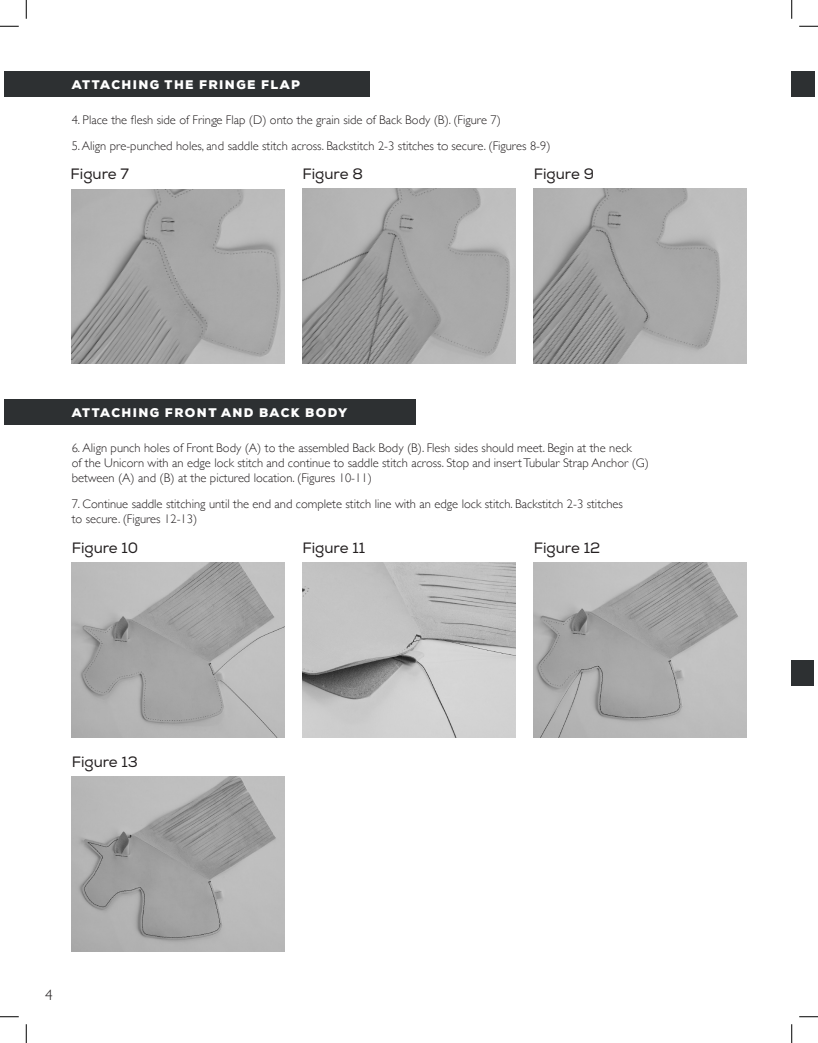
<style>
.page{position:relative;width:818px;height:1043px;background:#fff}
.page>*{position:absolute;margin:0;border:0;box-sizing:border-box;transform-origin:0 0}
.t1{font:15px "Nexa";color:#231f20}
.t2{font:300 15px "Gill Sans Nova";color:#231f20}
.t3{font:300 12.5px/15px "Gill Sans";color:#231f20}
.t4{font:900 12.5px "Nexa";letter-spacing:.115em;color:#fff}
</style>
<div class="page">
<div style="left:4px;top:71px;width:365px;height:26px;background:#2d3032"></div>
<div style="left:791px;top:660px;width:23px;height:26px;background:#2d3032"></div>
<div style="left:4px;top:400px;width:411px;height:25px;background:#2d3032"></div>
<img style="left:71px;top:189px;width:213px;height:175px">
<img style="left:71px;top:563px;width:213px;height:174px">
<img style="left:71px;top:776px;width:213px;height:175px">
<img style="left:302px;top:189px;width:213px;height:175px">
<img style="left:533px;top:189px;width:213px;height:175px">
<img style="left:302px;top:562px;width:213px;height:175px">
<img style="left:533px;top:562px;width:213px;height:175px">
<div style="left:791px;top:71px;width:23px;height:26px;background:#2d3032"></div>
<svg style="left:0;top:25px;width:19px;height:2px"></svg>
<svg style="left:799px;top:25px;width:19px;height:2px"></svg>
<svg style="left:0;top:1016px;width:19px;height:1px"></svg>
<svg style="left:799px;top:1016px;width:19px;height:1px"></svg>
<svg style="left:25px;top:0;width:2px;height:19px"></svg>
<svg style="left:25px;top:1024px;width:2px;height:18px"></svg>
<svg style="left:791px;top:0;width:1px;height:19px"></svg>
<svg style="left:791px;top:1024px;width:1px;height:18px"></svg>
<p class="t4" style="left:72px;top:76px;width:230px">ATTACHING THE FRINGE FLAP</p>
<p class="t3" style="left:72px;top:112px;width:430px">4. Place the flesh side of Fringe Flap (D) onto the grain side of Back Body (B). (Figure 7)</p>
<p class="t3" style="left:72px;top:138px;width:480px">5. Align pre-punched holes, and saddle stitch across. Backstitch 2-3 stitches to secure. (Figures 8-9)</p>
<p class="t1" style="left:71px;top:165px;width:60px">Figure 7</p>
<p class="t1" style="left:302px;top:165px;width:62px">Figure 8</p>
<p class="t1" style="left:533px;top:165px;width:62px">Figure 9</p>
<p class="t4" style="left:72px;top:405px;width:277px">ATTACHING FRONT AND BACK BODY</p>
<p class="t3" style="left:72px;top:440px;width:579px">6. Align punch holes of Front Body (A) to the assembled Back Body (B). Flesh sides should meet. Begin at the neck<br>of the Unicorn with an edge lock stitch and continue to saddle stitch across. Stop and insert Tubular Strap Anchor (G) between (A) and (B) at the pictured location. (Figures 10-11)</p>
<p class="t3" style="left:72px;top:496px;width:552px">7. Continue saddle stitching until the end and complete stitch line with an edge lock stitch. Backstitch 2-3 stitches to secure. (Figures 12-13)</p>
<p class="t1" style="left:72px;top:539px;width:68px">Figure 10</p>
<p class="t1" style="left:72px;top:752px;width:68px">Figure 13</p>
<p class="t1" style="left:302px;top:539px;width:64px">Figure 11</p>
<p class="t1" style="left:533px;top:539px;width:68px">Figure 12</p>
<p class="t2" style="left:45px;top:985px;width:9px">4</p>
</div>
